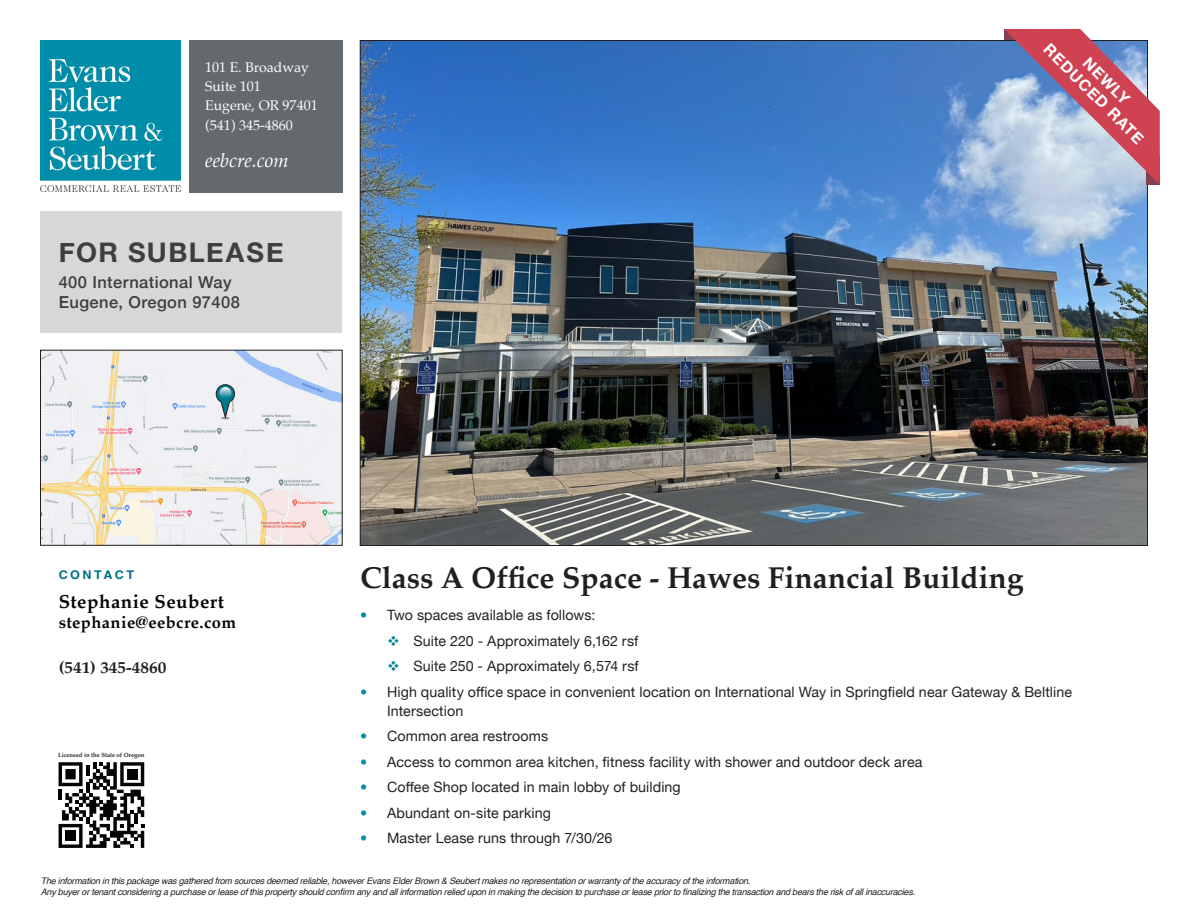
<style>
.page{position:relative;width:1188px;height:918px;background:#fff}
.page>*{position:absolute;margin:0;border:0;box-sizing:border-box;transform-origin:0 0}
.t1{font:700 30px "Palatino";color:#231f20}
.t2{font:700 27px "Helvetica Neue";letter-spacing:.05em;color:#3e3e3f}
.t3{font:italic 19.5px "Palatino";color:#fff}
.t4{font:700 18.75px "Palatino";letter-spacing:.025em;color:#040503}
.t5{font:500 16.5px "Helvetica Neue";letter-spacing:.025em;color:#3e3e3f}
.t6{font:700 16.5px "Palatino";letter-spacing:.025em;color:#040503}
.t7{font:700 16.5px "Palatino";color:#231f20;scale:1.05 1}
.t8{font:700 15.75px "Helvetica Neue";color:#fff}
.Bullet_Points{font:14.25px/18.8px "Helvetica Neue";letter-spacing:.01em;color:#231f20}
.t9{font:14.1px "Palatino";color:#fff}
.t10{font:700 12px "Helvetica";letter-spacing:.2em;color:#007184;scale:1.05 1}
.t11{font:italic 9px/10.5px "Helvetica";letter-spacing:-.025em;color:#231f20}
.t12{font:700 6px "Palatino";color:#231f20}
.s1{font-weight:500;color:#008da8}
.s2{color:#008596}
</style>
<div class="page">
<svg style="left:59px;top:762px;width:85px;height:86px"></svg>
<div style="left:189px;top:40px;width:153px;height:153px;background:#64696d"></div>
<div style="left:40px;top:211px;width:302px;height:121px;background:#d6d7d9"></div>
<img style="left:41px;top:40px;width:139px;height:152px">
<img style="left:42px;top:352px;width:298px;height:191px">
<img style="left:362px;top:42px;width:784px;height:502px">
<svg style="left:216px;top:384px;width:19px;height:35px"></svg>
<svg style="left:1004px;top:29px;width:156px;height:156px;background:#bc97ac"></svg>
<p class="t9" style="left:205px;top:55px;width:105px">101 E. Broadway</p>
<p class="t9" style="left:205px;top:74px;width:57px">Suite 101</p>
<p class="t9" style="left:205px;top:94px;width:114px">Eugene, OR 97401</p>
<p class="t9" style="left:205px;top:113px;width:89px">(541) 345-4860</p>
<p class="t3" style="left:205px;top:144px;width:85px">eebcre.com</p>
<p class="t2" style="left:59px;top:231px;width:226px">FOR SUBLEASE</p>
<p class="t5" style="left:59px;top:269px;width:175px">400 International Way</p>
<p class="t5" style="left:59px;top:289px;width:183px">Eugene, Oregon 97408</p>
<p class="t8" style="left:1055px;top:38px;width:135px;rotate:45deg">REDUCED RATE</p>
<p class="t8" style="left:1095px;top:51px;width:60px;rotate:45deg">NEWLY</p>
<p class="t1" style="left:360px;top:552px;width:665px">Class A Office Space - Hawes Financial Building</p>
<p class="Bullet_Points" style="left:360px;top:607px;width:237px"><span class="s1">•</span> Two spaces available as follows:</p>
<p class="Bullet_Points" style="left:387px;top:632px;width:253px"><span class="s2">❖</span> Suite 220 - Approximately 6,162 rsf</p>
<p class="Bullet_Points" style="left:387px;top:658px;width:253px"><span class="s2">❖</span> Suite 250 - Approximately 6,574 rsf</p>
<p class="Bullet_Points" style="left:387px;top:683px;width:686px;text-indent:-27px"><span class="s1">•</span> High quality office space in convenient location on International Way in Springfield near Gateway &amp; Beltline<br>Intersection</p>
<p class="Bullet_Points" style="left:360px;top:727px;width:190px"><span class="s1">•</span> Common area restrooms</p>
<p class="Bullet_Points" style="left:360px;top:753px;width:564px"><span class="s1">•</span> Access to common area kitchen, fitness facility with shower and outdoor deck area</p>
<p class="Bullet_Points" style="left:360px;top:778px;width:322px"><span class="s1">•</span> Coffee Shop located in main lobby of building</p>
<p class="Bullet_Points" style="left:360px;top:804px;width:192px"><span class="s1">•</span> Abundant on-site parking</p>
<p class="Bullet_Points" style="left:360px;top:829px;width:254px"><span class="s1">•</span> Master Lease runs through 7/30/26</p>
<p class="t11" style="left:41px;top:876px;width:876px">The information in this package was gathered from sources deemed reliable, however Evans Elder Brown &amp; Seubert makes no representation or warranty of the accuracy of the information.<br>Any buyer or tenant considering a purchase or lease of this property should confirm any and all information relied upon in making the decision to purchase or lease prior to finalizing the transaction and bears the risk of all inaccuracies.</p>
<p class="t10" style="left:59px;top:567px;width:73px">CONTACT</p>
<p class="t4" style="left:59px;top:586px;width:167px">Stephanie Seubert</p>
<p class="t6" style="left:59px;top:608px;width:179px">stephanie@eebcre.com</p>
<p class="t7" style="left:59px;top:653px;width:104px">(541) 345-4860</p>
<p class="t12" style="left:58px;top:750px;width:88px">Licensed in the State of Oregon</p>
</div>
